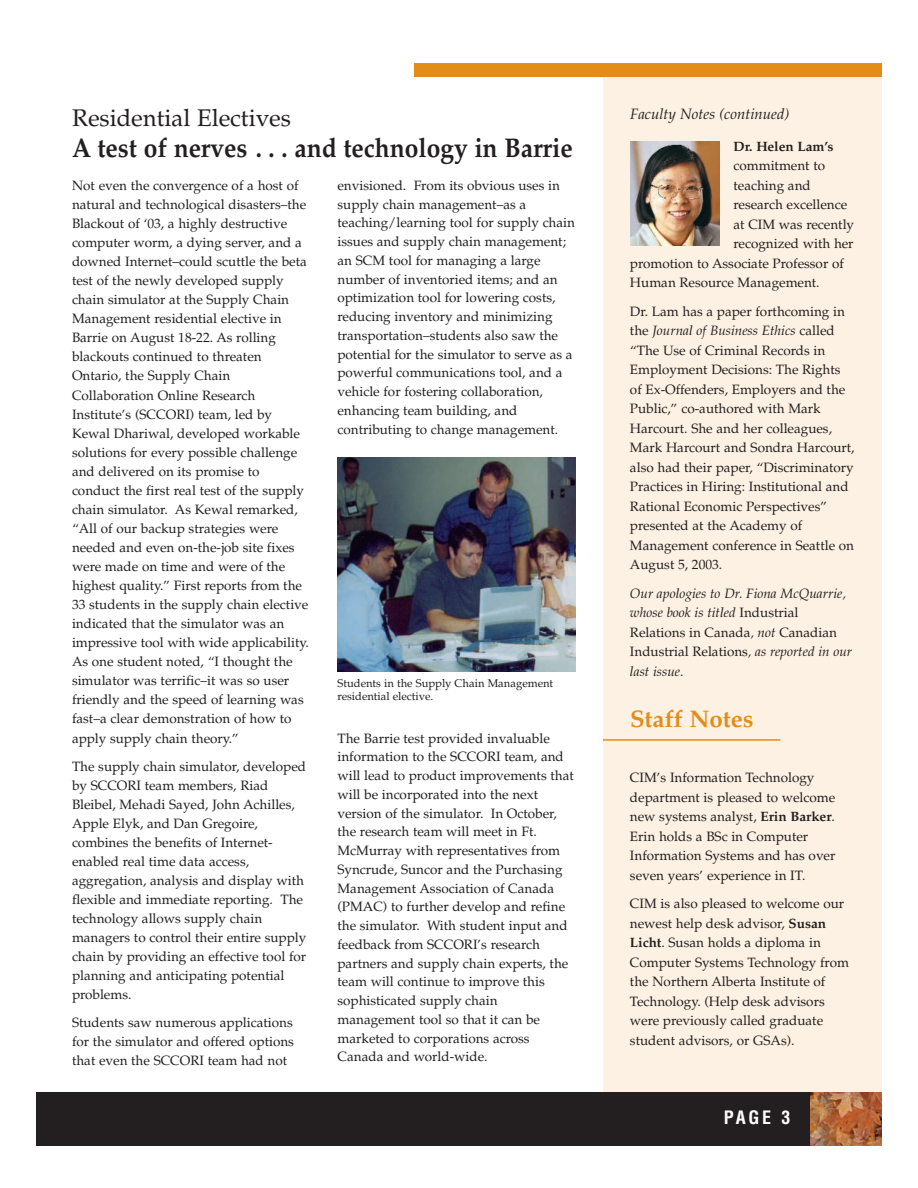
<style>
.page{position:relative;width:918px;height:1188px;background:#fff}
.page>*{position:absolute;margin:0;border:0;box-sizing:border-box;transform-origin:0 0}
.t1{font:700 27px "Palatino";color:#231f20;scale:.91 1}
.t2{font:24px "Palatino";color:#231f20}
.t3{font:700 24px "Palatino";color:#e38c18}
.t4{font:700 condensed 18px "Helvetica";color:#fff}
.t5{font:15px "Palatino Italic Os F";color:#231f20}
.t6{font:13.5px/19px "Palatino";color:#231f20}
.t7{font:italic 13.5px/19.5px "Palatino";color:#231f20}
.t8{font:700 13.5px "Palatino";color:#231f20}
.t9{font:11.25px/13.5px "Palatino";color:#231f20}
.s1{font-style:italic}
.s2{font-style:normal}
.s3{font-weight:700}
</style>
<div class="page">
<div style="left:603px;top:63px;width:279px;height:1080px;background:#fcf1e3"></div>
<div style="left:36px;top:1092px;width:846px;height:54px;background:#231f20"></div>
<img style="left:810px;top:1092px;width:72px;height:54px">
<div style="left:414px;top:63px;width:468px;height:13px;background:#e38c18"></div>
<img style="left:630px;top:141px;width:90px;height:105px">
<img style="left:338px;top:458px;width:238px;height:214px">
<hr style="left:603px;top:739px;width:177px;height:2px;background:#e38c18">
<h2 class="t2" style="left:72px;top:108px;width:220px">Residential Electives</h2>
<h1 class="t1" style="left:72px;top:137px;width:552px">A test of nerves . . . and technology in Barrie</h1>
<p class="t6" style="left:72px;top:177px;width:238px">Not even the convergence of a host of natural and technological disasters–the Blackout of ‘03, a highly destructive computer worm, a dying server, and a downed Internet–could scuttle the beta test of the newly developed supply chain simulator at the Supply Chain Management residential elective in Barrie on August 18-22. As rolling blackouts continued to threaten Ontario, the Supply Chain Collaboration Online Research Institute’s (SCCORI) team, led by Kewal Dhariwal, developed workable solutions for every possible challenge and delivered on its promise to conduct the first real test of the supply chain simulator. As Kewal remarked, “All of our backup strategies were needed and even on-the-job site fixes were made on time and were of the highest quality.” First reports from the 33 students in the supply chain elective indicated that the simulator was an impressive tool with wide applicability.<br>As one student noted, “I thought the simulator was terrific–it was so user friendly and the speed of learning was fast–a clear demonstration of how to apply supply chain theory.”</p>
<p class="t6" style="left:72px;top:758px;width:236px">The supply chain simulator, developed by SCCORI team members, Riad Bleibel, Mehadi Sayed, John Achilles, Apple Elyk, and Dan Gregoire, combines the benefits of Internet&shy;enabled real time data access, aggregation, analysis and display with flexible and immediate reporting. The technology allows supply chain managers to control their entire supply chain by providing an effective tool for planning and anticipating potential problems.</p>
<p class="t6" style="left:72px;top:1015px;width:223px;text-align:justify">Students saw numerous applications for the simulator and offered options that even the SCCORI team had not</p>
<p class="t6" style="left:338px;top:177px;width:239px">envisioned. From its obvious uses in supply chain management–as a teaching/learning tool for supply chain issues and supply chain management; an SCM tool for managing a large number of inventoried items; and an optimization tool for lowering costs, reducing inventory and minimizing transportation–students also saw the potential for the simulator to serve as a powerful communications tool, and a vehicle for fostering collaboration, enhancing team building, and contributing to change management.</p>
<p class="t9" style="left:338px;top:678px;width:217px">Students in the Supply Chain Management residential elective.</p>
<p class="t6" style="left:338px;top:730px;width:238px">The Barrie test provided invaluable information to the SCCORI team, and will lead to product improvements that will be incorporated into the next version of the simulator. In October, the research team will meet in Ft.<br>McMurray with representatives from Syncrude, Suncor and the Purchasing Management Association of Canada (PMAC) to further develop and refine the simulator. With student input and feedback from SCCORI’s research partners and supply chain experts, the team will continue to improve this sophisticated supply chain management tool so that it can be marketed to corporations across Canada and world-wide.</p>
<p class="t5" style="left:630px;top:108px;width:161px">Faculty Notes (continued)</p>
<p class="t8" style="left:734px;top:141px;width:102px">Dr. Helen Lam’s</p>
<p class="t6" style="left:734px;top:158px;width:93px">commitment to</p>
<p class="t6" style="left:734px;top:177px;width:79px">teaching and</p>
<p class="t6" style="left:734px;top:197px;width:115px">research excellence</p>
<p class="t6" style="left:734px;top:216px;width:122px">at CIM was recently</p>
<p class="t6" style="left:734px;top:236px;width:122px">recognized with her</p>
<p class="t6" style="left:630px;top:255px;width:215px">promotion to Associate Professor of</p>
<p class="t6" style="left:630px;top:275px;width:191px">Human Resource Management.</p>
<p class="t6" style="left:630px;top:303px;width:226px;line-height:19.5px">Dr. Lam has a paper forthcoming in the <span class="s1">Journal of Business Ethics</span> called “The Use of Criminal Records in Employment Decisions: The Rights of Ex-Offenders, Employers and the Public,” co-authored with Mark Harcourt. She and her colleagues, Mark Harcourt and Sondra Harcourt, also had their paper, “Discriminatory Practices in Hiring: Institutional and Rational Economic Perspectives” presented at the Academy of Management conference in Seattle on August 5, 2003.</p>
<p class="t7" style="left:630px;top:585px;width:224px">Our apologies to Dr. Fiona McQuarrie, whose book is titled <span class="s2">Industrial<br>Relations in Canada</span>, not <span class="s2">Canadian<br>Industrial Relations</span>, as reported in our last issue.</p>
<h2 class="t3" style="left:630px;top:710px;width:125px">Staff Notes</h2>
<p class="t6" style="left:630px;top:770px;width:207px;line-height:19.5px">CIM’s Information Technology department is pleased to welcome new systems analyst, <span class="s3">Erin Barker</span>.<br>Erin holds a BSc in Computer<br>Information Systems and has over seven years’ experience in IT.</p>
<p class="t6" style="left:630px;top:896px;width:220px;line-height:19.5px">CIM is also pleased to welcome our newest help desk advisor, <span class="s3">Susan<br>Licht</span>. Susan holds a diploma in<br>Computer Systems Technology from the Northern Alberta Institute of<br>Technology. (Help desk advisors were previously called graduate student advisors, or GSAs).</p>
<h3 class="t4" style="left:724px;top:1111px;width:68px">PAGE 3</h3>
</div>
